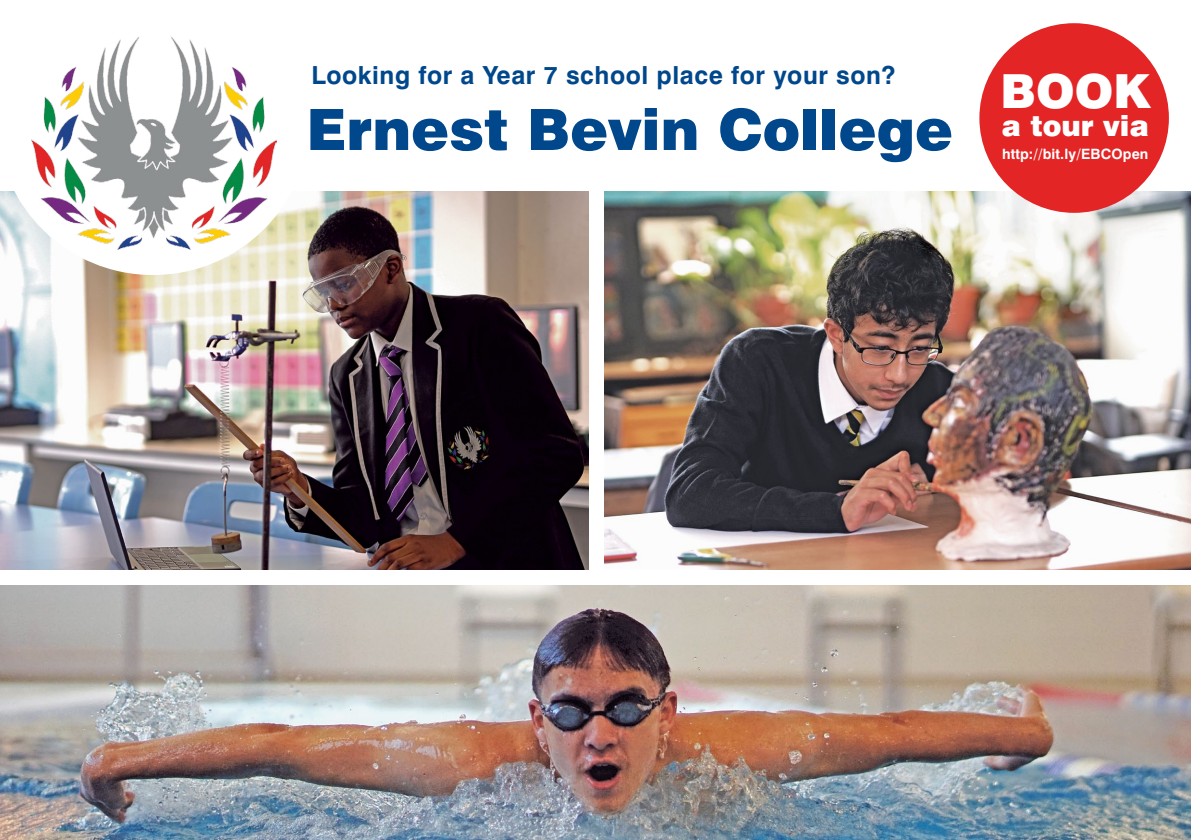
<style>
.page{position:relative;width:1191px;height:840px;background:#fff}
.page>*{position:absolute;margin:0;border:0;box-sizing:border-box;transform-origin:0 0}
.t1{font:900 57px "Swiss 721 BT";color:#00478c}
.t2{font:900 47px "Swiss 721 BT";color:#fff}
.t3{font:900 28.4px "Swiss 721 BT";color:#fff}
.t4{font:700 25px "Swiss 721 BT";letter-spacing:.025em;color:#00478c}
.t5{font:700 14.2px "Swiss 721 BT";letter-spacing:.01em;color:#fff}
</style>
<div class="page">
<img style="left:0;top:585px;width:1191px;height:254px">
<img style="left:604px;top:190px;width:587px;height:380px">
<img style="left:0;top:191px;width:589px;height:379px">
<svg style="left:0;top:191px;width:308px;height:84px"></svg>
<img style="left:31px;top:37px;width:245px;height:212px">
<div style="left:979px;top:23px;width:189px;height:190px;background:#e32526;border-radius:50%"></div>
<p class="t4" style="left:311px;top:60px;width:585px">Looking for a Year 7 school place for your son?</p>
<h1 class="t1" style="left:306px;top:95px;width:648px">Ernest Bevin College</h1>
<h2 class="t2" style="left:1000px;top:62px;width:151px">BOOK</h2>
<p class="t3" style="left:1001px;top:109px;width:149px">a tour via</p>
<p class="t5" style="left:1002px;top:145px;width:148px">http://bit.ly/EBCOpen</p>
</div>
